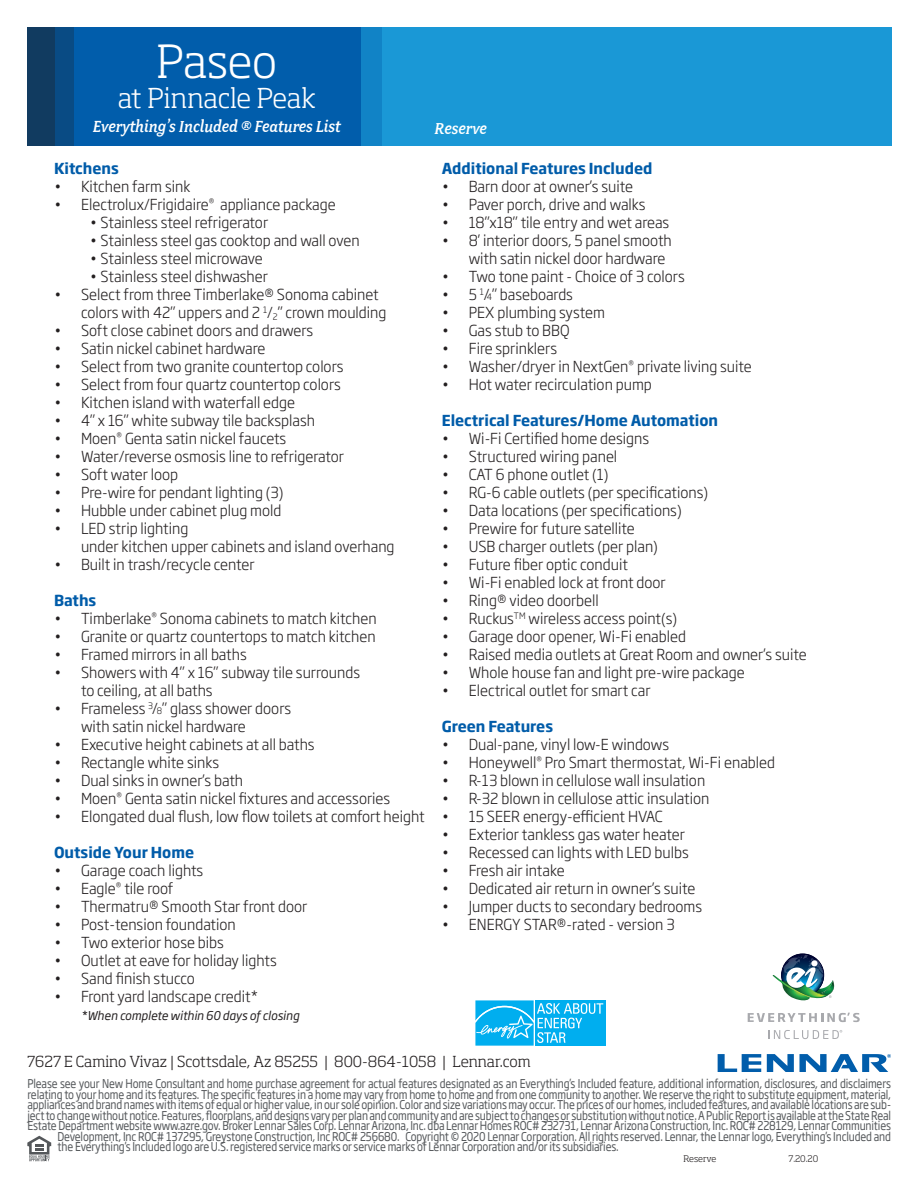
<style>
.page{position:relative;width:918px;height:1188px;background:#fff}
.page>*{position:absolute;margin:0;border:0;box-sizing:border-box;transform-origin:0 0}
.t1{font:300 45px "Soho Std";letter-spacing:-.005em;color:#fff}
.t2{font:300 27px "Soho Std";letter-spacing:-.01em;color:#fff}
.t3{font:italic 500 18px "Fairplex Narrow";color:#fff}
.t4{font:300 15px/18px "Soho Gothic Pro";color:#231f20;scale:.95 1}
.t5{font:700 15px "Soho Gothic Pro";color:#015ca9;scale:.95 1}
.t6{font:300 15px "Soho Std";color:#231f20}
.t7{font:12px "Soho Gothic Pro";letter-spacing:-.015em;color:#54575a;scale:.85 1}
.t8{font:italic 12px "Soho Gothic Pro";color:#231f20;scale:.95 1}
.t9{font:300 9px "Soho Std";color:#231f20}
.s1{font-size:8.7px}
</style>
<div class="page">
<svg style="left:718px;top:1054px;width:43px;height:18px"></svg>
<svg style="left:767px;top:1054px;width:124px;height:18px"></svg>
<div style="left:27px;top:27px;width:355px;height:118px;background:#015dab"></div>
<div style="left:361px;top:27px;width:531px;height:118px;background:#1a98d6"></div>
<svg style="left:27px;top:27px;width:47px;height:118px;background:#0d416e"></svg>
<svg style="left:748px;top:1013px;width:112px;height:9px"></svg>
<svg style="left:768px;top:1030px;width:74px;height:9px"></svg>
<img style="left:772px;top:953px;width:62px;height:48px">
<svg style="left:27px;top:1136px;width:24px;height:25px"></svg>
<svg style="left:475px;top:1000px;width:131px;height:46px;background:#2bbbf1"></svg>
<p class="t1" style="left:157px;top:33px;width:122px">Paseo</p>
<p class="t2" style="left:118px;top:81px;width:199px">at Pinnacle Peak</p>
<p class="t3" style="left:93px;top:116px;width:249px">Everything’s Included ® Features List</p>
<p class="t5" style="left:54px;top:156px;width:70px">Kitchens</p>
<p class="t4" style="left:54px;top:176px;width:145px">• Kitchen farm sink</p>
<p class="t4" style="left:54px;top:194px;width:298px">• Electrolux/Frigidaire<sup>®</sup> appliance package</p>
<p class="t4" style="left:90px;top:212px;width:189px">• Stainless steel refrigerator</p>
<p class="t4" style="left:90px;top:230px;width:285px">• Stainless steel gas cooktop and wall oven</p>
<p class="t4" style="left:90px;top:248px;width:183px">• Stainless steel microwave</p>
<p class="t4" style="left:90px;top:266px;width:189px">• Stainless steel dishwasher</p>
<p class="t4" style="left:81px;top:284px;width:323px;text-indent:-27px">• Select from three Timberlake® Sonoma cabinet colors with 42” uppers and 2 <sup>1</sup>/<sub>2</sub>” crown moulding</p>
<p class="t4" style="left:54px;top:320px;width:274px">• Soft close cabinet doors and drawers</p>
<p class="t4" style="left:54px;top:338px;width:224px">• Satin nickel cabinet hardware</p>
<p class="t4" style="left:54px;top:356px;width:306px">• Select from two granite countertop colors</p>
<p class="t4" style="left:54px;top:374px;width:304px">• Select from four quartz countertop colors</p>
<p class="t4" style="left:54px;top:392px;width:255px">• Kitchen island with waterfall edge</p>
<p class="t4" style="left:54px;top:410px;width:276px">• 4” x 16” white subway tile backsplash</p>
<p class="t4" style="left:54px;top:428px;width:246px">• Moen<sup>®</sup> Genta satin nickel faucets</p>
<p class="t4" style="left:54px;top:446px;width:307px">• Water/reverse osmosis line to refrigerator</p>
<p class="t4" style="left:54px;top:464px;width:132px">• Soft water loop</p>
<p class="t4" style="left:54px;top:482px;width:243px">• Pre-wire for pendant lighting (3)</p>
<p class="t4" style="left:54px;top:500px;width:241px">• Hubble under cabinet plug mold</p>
<p class="t4" style="left:81px;top:518px;width:332px;text-indent:-27px">• LED strip lighting<br>under kitchen upper cabinets and island overhang</p>
<p class="t4" style="left:54px;top:554px;width:213px">• Built in trash/recycle center</p>
<p class="t5" style="left:54px;top:588px;width:46px">Baths</p>
<p class="t4" style="left:54px;top:608px;width:341px">• Timberlake<sup>®</sup> Sonoma cabinets to match kitchen</p>
<p class="t4" style="left:54px;top:626px;width:340px">• Granite or quartz countertops to match kitchen</p>
<p class="t4" style="left:54px;top:644px;width:204px">• Framed mirrors in all baths</p>
<p class="t4" style="left:81px;top:662px;width:295px;text-indent:-27px">• Showers with 4” x 16” subway tile surrounds to ceiling, at all baths</p>
<p class="t4" style="left:81px;top:698px;width:223px;text-indent:-27px">• Frameless <sup>3</sup>/<span class="s1">8</span>” glass shower doors with satin nickel hardware</p>
<p class="t4" style="left:54px;top:734px;width:276px">• Executive height cabinets at all baths</p>
<p class="t4" style="left:54px;top:752px;width:175px">• Rectangle white sinks</p>
<p class="t4" style="left:54px;top:770px;width:201px">• Dual sinks in owner’s bath</p>
<p class="t4" style="left:54px;top:788px;width:355px">• Moen<sup>®</sup> Genta satin nickel fixtures and accessories</p>
<p class="t4" style="left:54px;top:806px;width:392px">• Elongated dual flush, low flow toilets at comfort height</p>
<p class="t5" style="left:54px;top:840px;width:149px">Outside Your Home</p>
<p class="t4" style="left:54px;top:860px;width:159px">• Garage coach lights</p>
<p class="t4" style="left:54px;top:878px;width:127px">• Eagle<sup>®</sup> tile roof</p>
<p class="t4" style="left:54px;top:896px;width:268px">• Thermatru® Smooth Star front door</p>
<p class="t4" style="left:54px;top:914px;width:193px">• Post-tension foundation</p>
<p class="t4" style="left:54px;top:932px;width:180px">• Two exterior hose bibs</p>
<p class="t4" style="left:54px;top:950px;width:236px">• Outlet at eave for holiday lights</p>
<p class="t4" style="left:54px;top:968px;width:150px">• Sand finish stucco</p>
<p class="t4" style="left:54px;top:986px;width:216px">• Front yard landscape credit*</p>
<p class="t8" style="left:81px;top:1006px;width:231px">*When complete within 60 days of closing</p>
<p class="t3" style="left:435px;top:118px;width:54px">Reserve</p>
<p class="t5" style="left:442px;top:156px;width:223px">Additional Features Included</p>
<p class="t4" style="left:442px;top:176px;width:203px">• Barn door at owner’s suite</p>
<p class="t4" style="left:442px;top:194px;width:216px">• Paver porch, drive and walks</p>
<p class="t4" style="left:442px;top:212px;width:241px">• 18”x18” tile entry and wet areas</p>
<p class="t4" style="left:469px;top:230px;width:215px;text-indent:-27px">• 8’ interior doors, 5 panel smooth with satin nickel door hardware</p>
<p class="t4" style="left:442px;top:266px;width:257px">• Two tone paint - Choice of 3 colors</p>
<p class="t4" style="left:442px;top:284px;width:140px">• 5 <sup>1</sup>/<span class="s1">4</span>” baseboards</p>
<p class="t4" style="left:442px;top:302px;width:173px">• PEX plumbing system</p>
<p class="t4" style="left:442px;top:320px;width:136px">• Gas stub to BBQ</p>
<p class="t4" style="left:442px;top:338px;width:123px">• Fire sprinklers</p>
<p class="t4" style="left:442px;top:356px;width:328px">• Washer/dryer in NextGen<sup>®</sup> private living suite</p>
<p class="t4" style="left:442px;top:374px;width:223px">• Hot water recirculation pump</p>
<p class="t5" style="left:442px;top:408px;width:292px">Electrical Features/Home Automation</p>
<p class="t4" style="left:442px;top:428px;width:220px">• Wi-Fi Certified home designs</p>
<p class="t4" style="left:442px;top:446px;width:186px">• Structured wiring panel</p>
<p class="t4" style="left:442px;top:464px;width:177px">• CAT 6 phone outlet (1)</p>
<p class="t4" style="left:442px;top:482px;width:282px">• RG-6 cable outlets (per specifications)</p>
<p class="t4" style="left:442px;top:500px;width:254px">• Data locations (per specifications)</p>
<p class="t4" style="left:442px;top:518px;width:205px">• Prewire for future satellite</p>
<p class="t4" style="left:442px;top:536px;width:229px">• USB charger outlets (per plan)</p>
<p class="t4" style="left:442px;top:554px;width:198px">• Future fiber optic conduit</p>
<p class="t4" style="left:442px;top:572px;width:237px">• Wi-Fi enabled lock at front door</p>
<p class="t4" style="left:442px;top:590px;width:167px">• Ring® video doorbell</p>
<p class="t4" style="left:442px;top:608px;width:249px">• Ruckus<sup>TM</sup> wireless access point(s)</p>
<p class="t4" style="left:442px;top:626px;width:259px">• Garage door opener, Wi-Fi enabled</p>
<p class="t4" style="left:442px;top:644px;width:386px">• Raised media outlets at Great Room and owner’s suite</p>
<p class="t4" style="left:442px;top:662px;width:321px">• Whole house fan and light pre-wire package</p>
<p class="t4" style="left:442px;top:680px;width:221px">• Electrical outlet for smart car</p>
<p class="t5" style="left:442px;top:714px;width:119px">Green Features</p>
<p class="t4" style="left:442px;top:734px;width:241px">• Dual-pane, vinyl low-E windows</p>
<p class="t4" style="left:442px;top:752px;width:352px">• Honeywell<sup>®</sup> Pro Smart thermostat, Wi-Fi enabled</p>
<p class="t4" style="left:442px;top:770px;width:279px">• R-13 blown in cellulose wall insulation</p>
<p class="t4" style="left:442px;top:788px;width:283px">• R-32 blown in cellulose attic insulation</p>
<p class="t4" style="left:442px;top:806px;width:234px">• 15 SEER energy-efficient HVAC</p>
<p class="t4" style="left:442px;top:824px;width:257px">• Exterior tankless gas water heater</p>
<p class="t4" style="left:442px;top:842px;width:262px">• Recessed can lights with LED bulbs</p>
<p class="t4" style="left:442px;top:860px;width:131px">• Fresh air intake</p>
<p class="t4" style="left:442px;top:878px;width:269px">• Dedicated air return in owner’s suite</p>
<p class="t4" style="left:442px;top:896px;width:276px">• Jumper ducts to secondary bedrooms</p>
<p class="t4" style="left:442px;top:914px;width:247px">• ENERGY STAR®-rated - version 3</p>
<p class="t6" style="left:27px;top:1052px;width:505px">7627 E Camino Vivaz | Scottsdale, Az 85255 | 800-864-1058 | Lennar.com</p>
<p class="t7" style="left:27px;top:1075px;width:1017px">Please see your New Home Consultant and home purchase agreement for actual features designated as an Everything’s Included feature, additional information, disclosures, and disclaimers</p>
<p class="t7" style="left:27px;top:1085px;width:1018px">relating to your home and its features. The specific features in a home may vary from home to home and from one community to another. We reserve the right to substitute equipment, material,</p>
<p class="t7" style="left:27px;top:1096px;width:1018px">appliances and brand names with items of equal or higher value, in our sole opinion. Color and size variations may occur. The prices of our homes, included features, and available locations are sub-</p>
<p class="t7" style="left:27px;top:1106px;width:1018px">ject to change without notice. Features, floorplans, and designs vary per plan and community and are subject to changes or substitution without notice. A Public Report is available at the State Real</p>
<p class="t7" style="left:27px;top:1117px;width:1018px">Estate Department website www.azre.gov. Broker Lennar Sales Corp. Lennar Arizona, Inc. dba Lennar Homes ROC# 232731, Lennar Arizona Construction, Inc. ROC# 228129, Lennar Communities</p>
<p class="t7" style="left:58px;top:1127px;width:982px">Development, Inc ROC# 137295, Greystone Construction, Inc ROC# 256680. Copyright © 2020 Lennar Corporation. All rights reserved. Lennar, the Lennar logo, Everything’s Included and</p>
<p class="t7" style="left:58px;top:1138px;width:662px">the Everything’s Included logo are U.S. registered service marks or service marks of Lennar Corporation and/or its subsidiaries.</p>
<p class="t9" style="left:684px;top:1153px;width:34px">Reserve</p>
<p class="t9" style="left:788px;top:1153px;width:31px">7.20.20</p>
</div>
